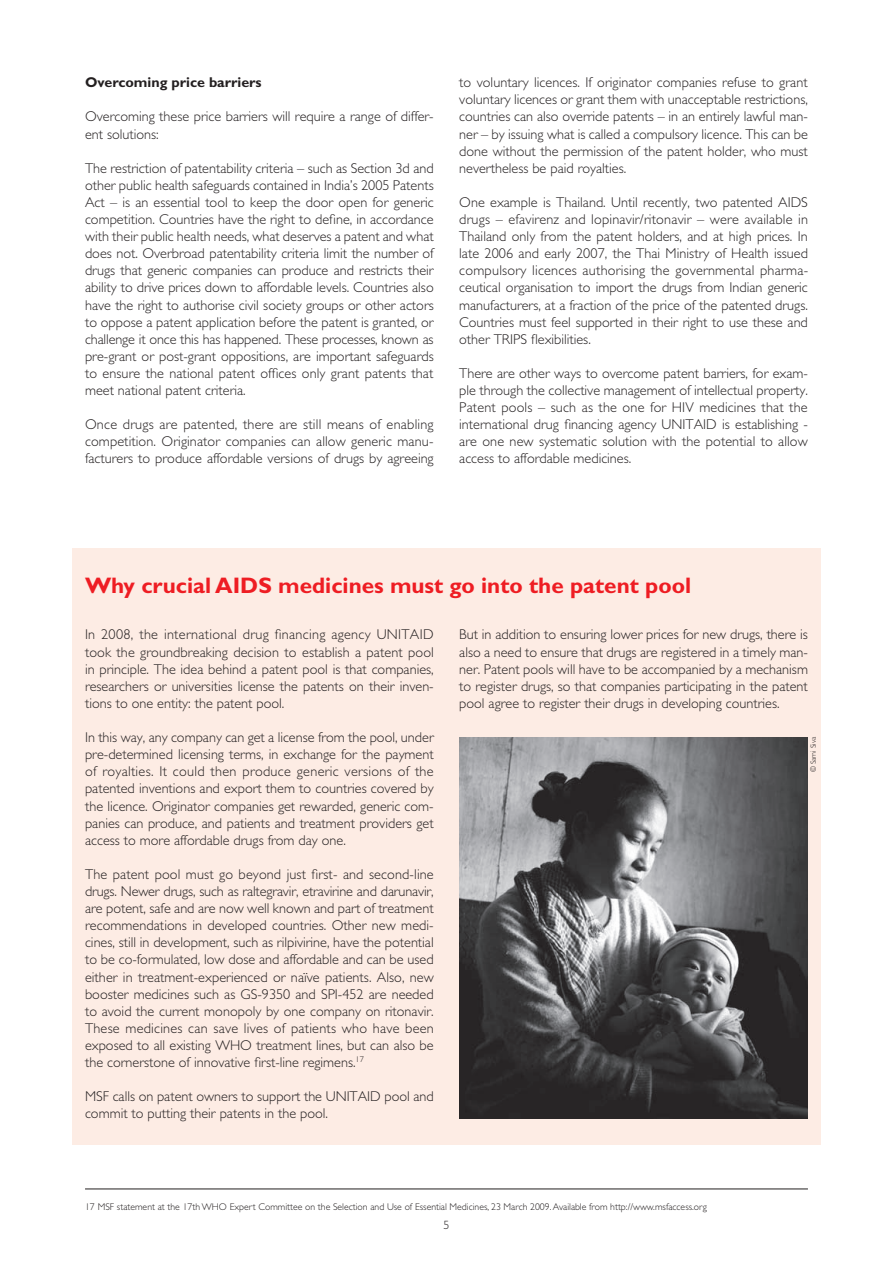
<style>
.page{position:relative;width:893px;height:1263px;background:#fff}
.page>*{position:absolute;margin:0;border:0;box-sizing:border-box;transform-origin:0 0}
.t1{font:700 22.5px "Gill Sans";color:#ee1d23}
.t2{font:300 14.25px/17.1px "Gill Sans";color:#231f20;text-align:justify}
.t3{font:700 14.25px "Gill Sans";color:#231f20}
.t4{font:300 12px "Gill Sans";color:#231f20}
.t5{font:300 9.75px "Gill Sans";color:#231f20}
.t6{font:300 7.5px "Gill Sans";color:#231f20}
</style>
<div class="page">
<div style="left:72px;top:549px;width:749px;height:596px;background:#fdece4"></div>
<hr style="left:85px;top:1188px;width:723px;height:1px;background:#231f20">
<img style="left:459px;top:737px;width:349px;height:382px">
<p class="t3" style="left:85px;top:74px;width:178px">Overcoming price barriers</p>
<p class="t2" style="left:85px;top:108px;width:350px">Overcoming these price barriers will require a range of differ&shy;ent solutions:</p>
<p class="t2" style="left:85px;top:160px;width:350px">The restriction of patentability criteria – such as Section 3d and other public health safeguards contained in India’s 2005 Patents Act – is an essential tool to keep the door open for generic competition. Countries have the right to define, in accordance with their public health needs, what deserves a patent and what does not. Overbroad patentability criteria limit the number of drugs that generic companies can produce and restricts their ability to drive prices down to affordable levels. Countries also have the right to authorise civil society groups or other actors to oppose a patent application before the patent is granted, or challenge it once this has happened. These processes, known as pre-grant or post-grant oppositions, are important safeguards to ensure the national patent offices only grant patents that meet national patent criteria.</p>
<p class="t2" style="left:85px;top:416px;width:350px">Once drugs are patented, there are still means of enabling competition. Originator companies can allow generic manu&shy;facturers to produce affordable versions of drugs by agreeing</p>
<p class="t2" style="left:459px;top:74px;width:350px">to voluntary licences. If originator companies refuse to grant voluntary licences or grant them with unacceptable restrictions, countries can also override patents – in an entirely lawful man&shy;ner – by issuing what is called a compulsory licence. This can be done without the permission of the patent holder, who must nevertheless be paid royalties.</p>
<p class="t2" style="left:459px;top:194px;width:350px">One example is Thailand. Until recently, two patented AIDS drugs – efavirenz and lopinavir/ritonavir – were available in Thailand only from the patent holders, and at high prices. In late 2006 and early 2007, the Thai Ministry of Health issued compulsory licences authorising the governmental pharma&shy;ceutical organisation to import the drugs from Indian generic manufacturers, at a fraction of the price of the patented drugs.<br>Countries must feel supported in their right to use these and other TRIPS flexibilities.</p>
<p class="t2" style="left:459px;top:365px;width:350px">There are other ways to overcome patent barriers, for exam&shy;ple through the collective management of intellectual property.<br>Patent pools – such as the one for HIV medicines that the international drug financing agency UNITAID is establishing - are one new systematic solution with the potential to allow access to affordable medicines.</p>
<h1 class="t1" style="left:85px;top:572px;width:608px">Why crucial AIDS medicines must go into the patent pool</h1>
<p class="t2" style="left:85px;top:626px;width:350px">In 2008, the international drug financing agency UNITAID took the groundbreaking decision to establish a patent pool in principle. The idea behind a patent pool is that companies, researchers or universities license the patents on their inven&shy;tions to one entity: the patent pool.</p>
<p class="t2" style="left:85px;top:729px;width:350px">In this way, any company can get a license from the pool, under pre-determined licensing terms, in exchange for the payment of royalties. It could then produce generic versions of the patented inventions and export them to countries covered by the licence. Originator companies get rewarded, generic com&shy;panies can produce, and patients and treatment providers get access to more affordable drugs from day one.</p>
<p class="t2" style="left:85px;top:866px;width:350px">The patent pool must go beyond just first- and second-line drugs. Newer drugs, such as raltegravir, etravirine and darunavir, are potent, safe and are now well known and part of treatment recommendations in developed countries. Other new medi&shy;cines, still in development, such as rilpivirine, have the potential to be co-formulated, low dose and affordable and can be used either in treatment-experienced or naïve patients. Also, new booster medicines such as GS-9350 and SPI-452 are needed to avoid the current monopoly by one company on ritonavir.<br>These medicines can save lives of patients who have been exposed to all existing WHO treatment lines, but can also be the cornerstone of innovative first-line regimens.<sup>17</sup></p>
<p class="t2" style="left:85px;top:1088px;width:350px">MSF calls on patent owners to support the UNITAID pool and commit to putting their patents in the pool.</p>
<p class="t2" style="left:459px;top:626px;width:350px">But in addition to ensuring lower prices for new drugs, there is also a need to ensure that drugs are registered in a timely man&shy;ner. Patent pools will have to be accompanied by a mechanism to register drugs, so that companies participating in the patent pool agree to register their drugs in developing countries.</p>
<p class="t6" style="left:809px;top:772px;width:37px;rotate:-90deg">© Sami Siva</p>
<p class="t5" style="left:85px;top:1201px;width:623px">17 MSF statement at the 17th WHO Expert Committee on the Selection and Use of Essential Medicines, 23 March 2009. Available from http://www.msfaccess.org</p>
<p class="t4" style="left:443px;top:1219px;width:7px">5</p>
</div>
